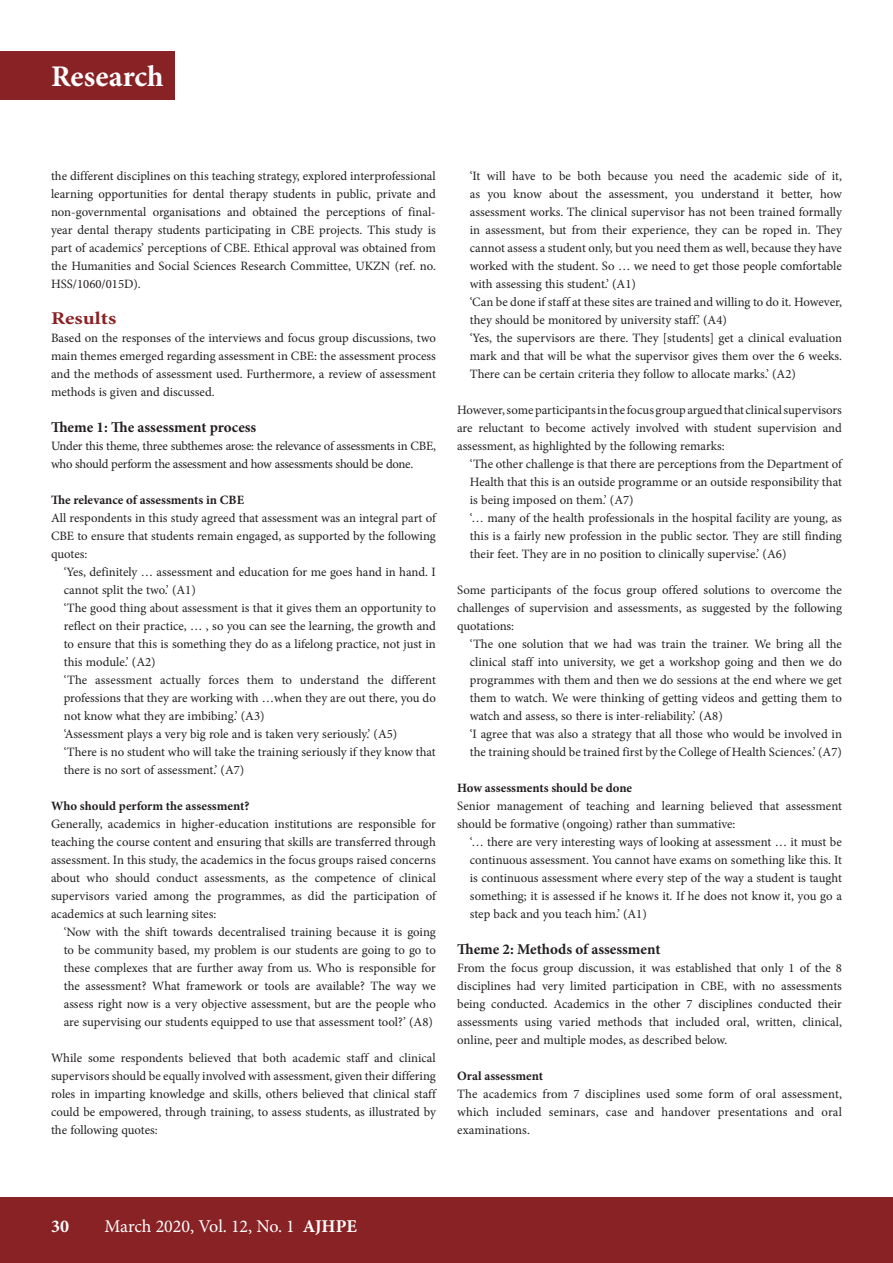
<style>
.page{position:relative;width:893px;height:1263px;background:#fff}
.page>*{position:absolute;margin:0;border:0;box-sizing:border-box;transform-origin:0 0}
.t1{font:700 30px "Minion Pro";color:#fff}
.t2{font:18px "Minion Pro";letter-spacing:-.005em;color:#fff}
.B_HEAD{font:700 18px "Minion Pro";color:#892225;scale:1.2 1}
.t3{font:700 18px "Minion Pro";color:#fff}
.C_HEAD{font:700 15px "Minion Pro";color:#231f20}
.BODY_TEXT_INDENT{font:12.75px/18px "Minion Pro";color:#231f20;text-align:justify}
.BODY_TEXT_1ST_PARAGR{font:12.75px/18px "Minion Pro";letter-spacing:-.005em;color:#231f20;text-align:justify}
.BODY_TEXT_1ST_PARAGR-2{font:12.75px/18px "Minion Pro";letter-spacing:-.025em;color:#231f20}
.D_HEAD{font:700 12.75px "Minion Pro";color:#231f20}
.s1{font-weight:700}
</style>
<div class="page">
<div style="left:0;top:1197px;width:893px;height:66px;background:#892225"></div>
<div style="left:0;top:51px;width:174px;height:49px;background:#892225"></div>
<h1 class="t1" style="left:51px;top:56px;width:114px">Research</h1>
<p class="BODY_TEXT_1ST_PARAGR" style="left:51px;top:167px;width:386px">the different disciplines on this teaching strategy, explored interprofessional learning opportunities for dental therapy students in public, private and non-governmental organisations and obtained the perceptions of final&shy;year dental therapy students participating in CBE projects. This study is part of academics’ perceptions of CBE. Ethical approval was obtained from the Humanities and Social Sciences Research Committee, UKZN (ref. no.<br>HSS/1060/015D).</p>
<h2 class="B_HEAD" style="left:51px;top:306px;width:56px">Results</h2>
<p class="BODY_TEXT_1ST_PARAGR" style="left:51px;top:329px;width:386px">Based on the responses of the interviews and focus group discussions, two main themes emerged regarding assessment in CBE: the assessment process and the methods of assessment used. Furthermore, a review of assessment methods is given and discussed.</p>
<h3 class="C_HEAD" style="left:51px;top:417px;width:207px">Theme 1: The assessment process</h3>
<p class="BODY_TEXT_1ST_PARAGR-2" style="left:51px;top:437px;width:386px">Under this theme, three subthemes arose: the relevance of assessments in CBE, who should perform the assessment and how assessments should be done.</p>
<h4 class="D_HEAD" style="left:51px;top:491px;width:195px">The relevance of assessments in CBE</h4>
<p class="BODY_TEXT_1ST_PARAGR" style="left:51px;top:509px;width:386px">All respondents in this study agreed that assessment was an integral part of CBE to ensure that students remain engaged, as supported by the following quotes:</p>
<p class="BODY_TEXT_INDENT" style="left:64px;top:563px;width:374px">‘Yes, definitely … assessment and education for me goes hand in hand. I cannot split the two.’ (A1)</p>
<p class="BODY_TEXT_INDENT" style="left:64px;top:599px;width:374px">‘The good thing about assessment is that it gives them an opportunity to reflect on their practice, … , so you can see the learning, the growth and to ensure that this is something they do as a lifelong practice, not just in this module.’ (A2)</p>
<p class="BODY_TEXT_INDENT" style="left:64px;top:671px;width:374px">‘The assessment actually forces them to understand the different professions that they are working with …when they are out there, you do not know what they are imbibing.’ (A3)</p>
<p class="BODY_TEXT_INDENT" style="left:64px;top:725px;width:335px">‘Assessment plays a very big role and is taken very seriously.’ (A5)</p>
<p class="BODY_TEXT_INDENT" style="left:64px;top:743px;width:374px">‘There is no student who will take the training seriously if they know that there is no sort of assessment.’ (A7)</p>
<h4 class="D_HEAD" style="left:51px;top:797px;width:200px">Who should perform the assessment?</h4>
<p class="BODY_TEXT_1ST_PARAGR" style="left:51px;top:815px;width:386px">Generally, academics in higher-education institutions are responsible for teaching the course content and ensuring that skills are transferred through assessment. In this study, the academics in the focus groups raised concerns about who should conduct assessments, as the competence of clinical supervisors varied among the programmes, as did the participation of academics at such learning sites:</p>
<p class="BODY_TEXT_INDENT" style="left:64px;top:923px;width:374px">‘Now with the shift towards decentralised training because it is going to be community based, my problem is our students are going to go to these complexes that are further away from us. Who is responsible for the assessment? What framework or tools are available? The way we assess right now is a very objective assessment, but are the people who are supervising our students equipped to use that assessment tool?’ (A8)</p>
<p class="BODY_TEXT_1ST_PARAGR" style="left:51px;top:1049px;width:386px">While some respondents believed that both academic staff and clinical supervisors should be equally involved with assessment, given their differing roles in imparting knowledge and skills, others believed that clinical staff could be empowered, through training, to assess students, as illustrated by the following quotes:</p>
<p class="BODY_TEXT_INDENT" style="left:470px;top:167px;width:374px">‘It will have to be both because you need the academic side of it, as you know about the assessment, you understand it better, how assessment works. The clinical supervisor has not been trained formally in assessment, but from their experience, they can be roped in. They cannot assess a student only, but you need them as well, because they have worked with the student. So … we need to get those people comfortable with assessing this student.’ (A1)</p>
<p class="BODY_TEXT_INDENT" style="left:470px;top:293px;width:374px">‘Can be done if staff at these sites are trained and willing to do it. However, they should be monitored by university staff.’ (A4)</p>
<p class="BODY_TEXT_INDENT" style="left:470px;top:329px;width:374px">‘Yes, the supervisors are there. They [students] get a clinical evaluation mark and that will be what the supervisor gives them over the 6 weeks.<br>There can be certain criteria they follow to allocate marks.’ (A2)</p>
<p class="BODY_TEXT_1ST_PARAGR" style="left:457px;top:401px;width:386px">However, some participants in the focus group argued that clinical supervisors are reluctant to become actively involved with student supervision and assessment, as highlighted by the following remarks:</p>
<p class="BODY_TEXT_INDENT" style="left:470px;top:455px;width:374px">‘The other challenge is that there are perceptions from the Department of Health that this is an outside programme or an outside responsibility that is being imposed on them.’ (A7)</p>
<p class="BODY_TEXT_INDENT" style="left:470px;top:509px;width:374px">‘… many of the health professionals in the hospital facility are young, as this is a fairly new profession in the public sector. They are still finding their feet. They are in no position to clinically supervise.’ (A6)</p>
<p class="BODY_TEXT_1ST_PARAGR" style="left:457px;top:581px;width:386px">Some participants of the focus group offered solutions to overcome the challenges of supervision and assessments, as suggested by the following quotations:</p>
<p class="BODY_TEXT_INDENT" style="left:470px;top:635px;width:374px">‘The one solution that we had was train the trainer. We bring all the clinical staff into university, we get a workshop going and then we do programmes with them and then we do sessions at the end where we get them to watch. We were thinking of getting videos and getting them to watch and assess, so there is inter-reliability.’ (A8)</p>
<p class="BODY_TEXT_INDENT" style="left:470px;top:725px;width:374px">‘I agree that was also a strategy that all those who would be involved in the training should be trained first by the College of Health Sciences.’ (A7)</p>
<h4 class="D_HEAD" style="left:457px;top:779px;width:176px">How assessments should be done</h4>
<p class="BODY_TEXT_1ST_PARAGR" style="left:457px;top:797px;width:386px">Senior management of teaching and learning believed that assessment should be formative (ongoing) rather than summative:</p>
<p class="BODY_TEXT_INDENT" style="left:470px;top:833px;width:374px">‘… there are very interesting ways of looking at assessment … it must be continuous assessment. You cannot have exams on something like this. It is continuous assessment where every step of the way a student is taught something; it is assessed if he knows it. If he does not know it, you go a step back and you teach him.’ (A1)</p>
<h3 class="C_HEAD" style="left:457px;top:939px;width:205px">Theme 2: Methods of assessment</h3>
<p class="BODY_TEXT_1ST_PARAGR" style="left:457px;top:959px;width:386px">From the focus group discussion, it was established that only 1 of the 8 disciplines had very limited participation in CBE, with no assessments being conducted. Academics in the other 7 disciplines conducted their assessments using varied methods that included oral, written, clinical, online, peer and multiple modes, as described below.</p>
<h4 class="D_HEAD" style="left:457px;top:1067px;width:88px">Oral assessment</h4>
<p class="BODY_TEXT_1ST_PARAGR" style="left:457px;top:1085px;width:386px">The academics from 7 disciplines used some form of oral assessment, which included seminars, case and handover presentations and oral examinations.</p>
<h2 class="t3" style="left:51px;top:1213px;width:20px">30</h2>
<h2 class="t2" style="left:105px;top:1214px;width:254px">March 2020, Vol. 12, No. 1 <span class="s1">AJHPE</span></h2>
</div>
